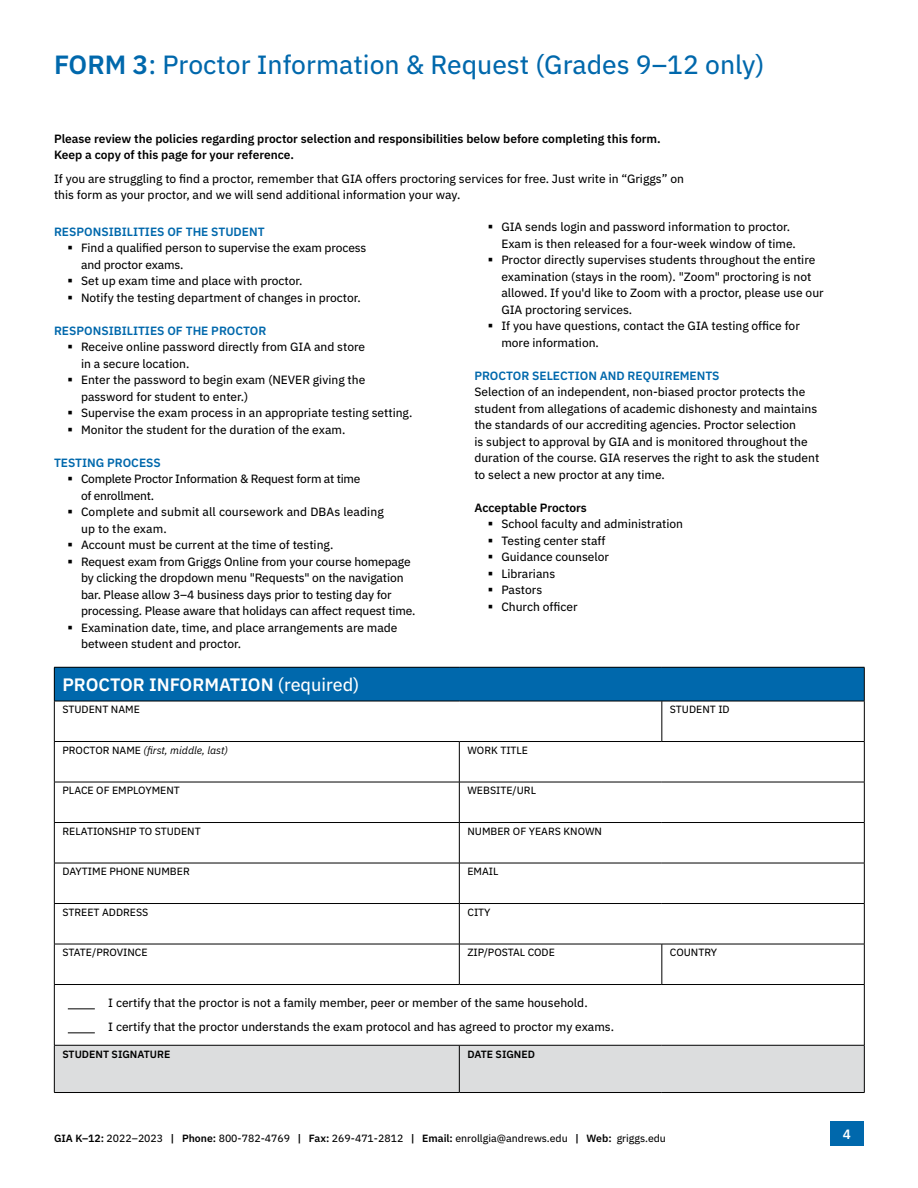
<style>
.page{position:relative;width:918px;height:1188px;background:#fff}
.page>*{position:absolute;margin:0;border:0;box-sizing:border-box;transform-origin:0 0}
.t1{font:26.4px "IBM Plex Sans Text";color:#0068ac}
.t2{font:600 18px "IBM Plex Sans";color:#fff}
.t3{font:600 13.5px "IBM Plex Sans";color:#fff}
.t4{font:12px/16.5px "IBM Plex Sans Text";color:#000}
.t5{font:600 12px/16.5px "IBM Plex Sans";color:#000}
.t6{font:600 12px "IBM Plex Sans";color:#0068ac}
.t7{font:10.5px "IBM Plex Sans Text";color:#000}
.t8{font:italic 10.5px "IBM Plex Sans";color:#000}
.t9{font:600 10.5px "IBM Plex Sans";color:#000}
.s1{font-family:"IBM Plex Sans";font-weight:600}
.s2{font-family:"IBM Plex Sans Text";font-weight:400}
.s3{font-family:"IBM Plex Sans Text";font-style:normal}
</style>
<div class="page">
<div style="left:830px;top:1122px;width:34px;height:24px;background:#0068ac"></div>
<div style="left:54px;top:667px;width:810px;height:34px;background:#0068ac"></div>
<div style="left:55px;top:1046px;width:809px;height:46px;background:#dcddde"></div>
<hr style="left:864px;top:667px;width:1px;height:34px;background:#000">
<hr style="left:54px;top:985px;width:1px;height:60px;background:#000">
<hr style="left:864px;top:985px;width:1px;height:60px;background:#000">
<hr style="left:54px;top:1045px;width:405px;height:1px;background:#000">
<hr style="left:54px;top:1045px;width:1px;height:47px;background:#000">
<hr style="left:459px;top:1045px;width:203px;height:1px;background:#000">
<hr style="left:662px;top:1045px;width:203px;height:1px;background:#000">
<hr style="left:54px;top:1092px;width:405px;height:1px;background:#000">
<hr style="left:54px;top:667px;width:405px;height:1px;background:#000">
<hr style="left:54px;top:667px;width:1px;height:34px;background:#000">
<hr style="left:459px;top:667px;width:203px;height:1px;background:#000">
<hr style="left:662px;top:667px;width:203px;height:1px;background:#000">
<hr style="left:54px;top:701px;width:405px;height:1px;background:#000">
<hr style="left:54px;top:701px;width:1px;height:40px;background:#000">
<hr style="left:459px;top:701px;width:203px;height:1px;background:#000">
<hr style="left:662px;top:701px;width:203px;height:1px;background:#000">
<hr style="left:662px;top:701px;width:1px;height:40px;background:#000">
<hr style="left:864px;top:701px;width:1px;height:40px;background:#000">
<hr style="left:54px;top:741px;width:405px;height:1px;background:#000">
<hr style="left:54px;top:742px;width:1px;height:40px;background:#000">
<hr style="left:459px;top:741px;width:203px;height:1px;background:#000">
<hr style="left:459px;top:742px;width:1px;height:40px;background:#000">
<hr style="left:662px;top:741px;width:203px;height:1px;background:#000">
<hr style="left:864px;top:742px;width:1px;height:40px;background:#000">
<hr style="left:54px;top:782px;width:405px;height:1px;background:#000">
<hr style="left:54px;top:782px;width:1px;height:40px;background:#000">
<hr style="left:459px;top:782px;width:203px;height:1px;background:#000">
<hr style="left:459px;top:782px;width:1px;height:40px;background:#000">
<hr style="left:662px;top:782px;width:203px;height:1px;background:#000">
<hr style="left:864px;top:782px;width:1px;height:40px;background:#000">
<hr style="left:54px;top:822px;width:405px;height:1px;background:#000">
<hr style="left:54px;top:823px;width:1px;height:40px;background:#000">
<hr style="left:459px;top:822px;width:203px;height:1px;background:#000">
<hr style="left:459px;top:823px;width:1px;height:40px;background:#000">
<hr style="left:662px;top:822px;width:203px;height:1px;background:#000">
<hr style="left:864px;top:823px;width:1px;height:40px;background:#000">
<hr style="left:54px;top:863px;width:405px;height:1px;background:#000">
<hr style="left:54px;top:863px;width:1px;height:40px;background:#000">
<hr style="left:459px;top:863px;width:203px;height:1px;background:#000">
<hr style="left:459px;top:863px;width:1px;height:40px;background:#000">
<hr style="left:662px;top:863px;width:203px;height:1px;background:#000">
<hr style="left:864px;top:863px;width:1px;height:40px;background:#000">
<hr style="left:54px;top:903px;width:405px;height:1px;background:#000">
<hr style="left:54px;top:904px;width:1px;height:40px;background:#000">
<hr style="left:459px;top:903px;width:203px;height:1px;background:#000">
<hr style="left:459px;top:904px;width:1px;height:40px;background:#000">
<hr style="left:662px;top:903px;width:203px;height:1px;background:#000">
<hr style="left:864px;top:904px;width:1px;height:40px;background:#000">
<hr style="left:54px;top:944px;width:405px;height:1px;background:#000">
<hr style="left:54px;top:944px;width:1px;height:40px;background:#000">
<hr style="left:459px;top:944px;width:203px;height:1px;background:#000">
<hr style="left:459px;top:944px;width:1px;height:40px;background:#000">
<hr style="left:662px;top:944px;width:203px;height:1px;background:#000">
<hr style="left:662px;top:944px;width:1px;height:40px;background:#000">
<hr style="left:864px;top:944px;width:1px;height:40px;background:#000">
<hr style="left:54px;top:984px;width:405px;height:1px;background:#000">
<hr style="left:459px;top:984px;width:203px;height:1px;background:#000">
<hr style="left:662px;top:984px;width:203px;height:1px;background:#000">
<hr style="left:459px;top:1045px;width:1px;height:47px;background:#000">
<hr style="left:864px;top:1045px;width:1px;height:47px;background:#000">
<hr style="left:459px;top:1092px;width:203px;height:1px;background:#000">
<hr style="left:662px;top:1092px;width:203px;height:1px;background:#000">
<svg style="left:68px;top:1009px;width:27px;height:1px"></svg>
<svg style="left:68px;top:1033px;width:27px;height:1px"></svg>
<h1 class="t1" style="left:54px;top:45px;width:712px"><span class="s1">FORM 3</span>: Proctor Information &amp; Request (Grades 9–12 only)</h1>
<p class="t5" style="left:54px;top:129px;width:608px">Please review the policies regarding proctor selection and responsibilities below before completing this form.<br>Keep a copy of this page for your reference.</p>
<p class="t4" style="left:54px;top:169px;width:631px">If you are struggling to find a proctor, remember that GIA offers proctoring services for free. Just write in “Griggs” on this form as your proctor, and we will send additional information your way.</p>
<p class="t6" style="left:54px;top:222px;width:212px">RESPONSIBILITIES OF THE STUDENT</p>
<p class="t4" style="left:81px;top:239px;width:287px">Find a qualified person to supervise the exam process and proctor exams.<br>Set up exam time and place with proctor.<br>Notify the testing department of changes in proctor.</p>
<p class="t6" style="left:54px;top:321px;width:214px">RESPONSIBILITIES OF THE PROCTOR</p>
<p class="t4" style="left:81px;top:338px;width:333px">Receive online password directly from GIA and store<br>in a secure location.<br>Enter the password to begin exam (NEVER giving the password for student to enter.)<br>Supervise the exam process in an appropriate testing setting.<br>Monitor the student for the duration of the exam.</p>
<p class="t6" style="left:54px;top:453px;width:108px">TESTING PROCESS</p>
<p class="t4" style="left:81px;top:470px;width:336px">Complete Proctor Information &amp; Request form at time<br>of enrollment.<br>Complete and submit all coursework and DBAs leading<br>up to the exam.<br>Account must be current at the time of testing.<br>Request exam from Griggs Online from your course homepage by clicking the dropdown menu "Requests" on the navigation bar. Please allow 3–4 business days prior to testing day for processing. Please aware that holidays can affect request time.<br>Examination date, time, and place arrangements are made between student and proctor.</p>
<p class="t4" style="left:501px;top:218px;width:324px">GIA sends login and password information to proctor.<br>Exam is then released for a four-week window of time.<br>Proctor directly supervises students throughout the entire examination (stays in the room). "Zoom" proctoring is not allowed. If you'd like to Zoom with a proctor, please use our GIA proctoring services.<br>If you have questions, contact the GIA testing office for more information.</p>
<p class="t6" style="left:474px;top:366px;width:247px">PROCTOR SELECTION AND REQUIREMENTS</p>
<p class="t4" style="left:474px;top:383px;width:347px">Selection of an independent, non-biased proctor protects the student from allegations of academic dishonesty and maintains the standards of our accrediting agencies. Proctor selection<br>is subject to approval by GIA and is monitored throughout the duration of the course. GIA reserves the right to ask the student to select a new proctor at any time.</p>
<p class="t5" style="left:474px;top:498px;width:114px">Acceptable Proctors</p>
<p class="t4" style="left:501px;top:515px;width:183px">School faculty and administration<br>Testing center staff<br>Guidance counselor<br>Librarians<br>Pastors<br>Church officer</p>
<h2 class="t2" style="left:62px;top:671px;width:298px">PROCTOR INFORMATION <span class="s2">(required)</span></h2>
<p class="t7" style="left:62px;top:701px;width:79px">STUDENT NAME</p>
<p class="t7" style="left:670px;top:701px;width:61px">STUDENT ID</p>
<p class="t8" style="left:62px;top:742px;width:167px"><span class="s3">PROCTOR NAME</span> (first, middle, last)</p>
<p class="t7" style="left:467px;top:742px;width:62px">WORK TITLE</p>
<p class="t7" style="left:62px;top:782px;width:119px">PLACE OF EMPLOYMENT</p>
<p class="t7" style="left:467px;top:782px;width:70px">WEBSITE/URL</p>
<p class="t7" style="left:62px;top:823px;width:140px">RELATIONSHIP TO STUDENT</p>
<p class="t7" style="left:467px;top:823px;width:136px">NUMBER OF YEARS KNOWN</p>
<p class="t7" style="left:62px;top:863px;width:129px">DAYTIME PHONE NUMBER</p>
<p class="t7" style="left:467px;top:863px;width:33px">EMAIL</p>
<p class="t7" style="left:62px;top:904px;width:87px">STREET ADDRESS</p>
<p class="t7" style="left:467px;top:904px;width:25px">CITY</p>
<p class="t7" style="left:62px;top:944px;width:87px">STATE/PROVINCE</p>
<p class="t7" style="left:467px;top:944px;width:89px">ZIP/POSTAL CODE</p>
<p class="t7" style="left:670px;top:944px;width:49px">COUNTRY</p>
<p class="t4" style="left:108px;top:990px;width:507px;line-height:24px">I certify that the proctor is not a family member, peer or member of the same household.<br>I certify that the proctor understands the exam protocol and has agreed to proctor my exams.</p>
<p class="t9" style="left:62px;top:1046px;width:110px">STUDENT SIGNATURE</p>
<p class="t9" style="left:467px;top:1046px;width:69px">DATE SIGNED</p>
<p class="t7" style="left:54px;top:1130px;width:614px"><span class="s1">GIA K–12:</span> 2022–2023 <span class="s1">| Phone:</span> 800-782-4769 <span class="s1">| Fax:</span> 269-471-2812 <span class="s1">| Email:</span> enrollgia@andrews.edu <span class="s1">| Web:</span> griggs.edu</p>
<p class="t3" style="left:843px;top:1124px;width:10px">4</p>
</div>
